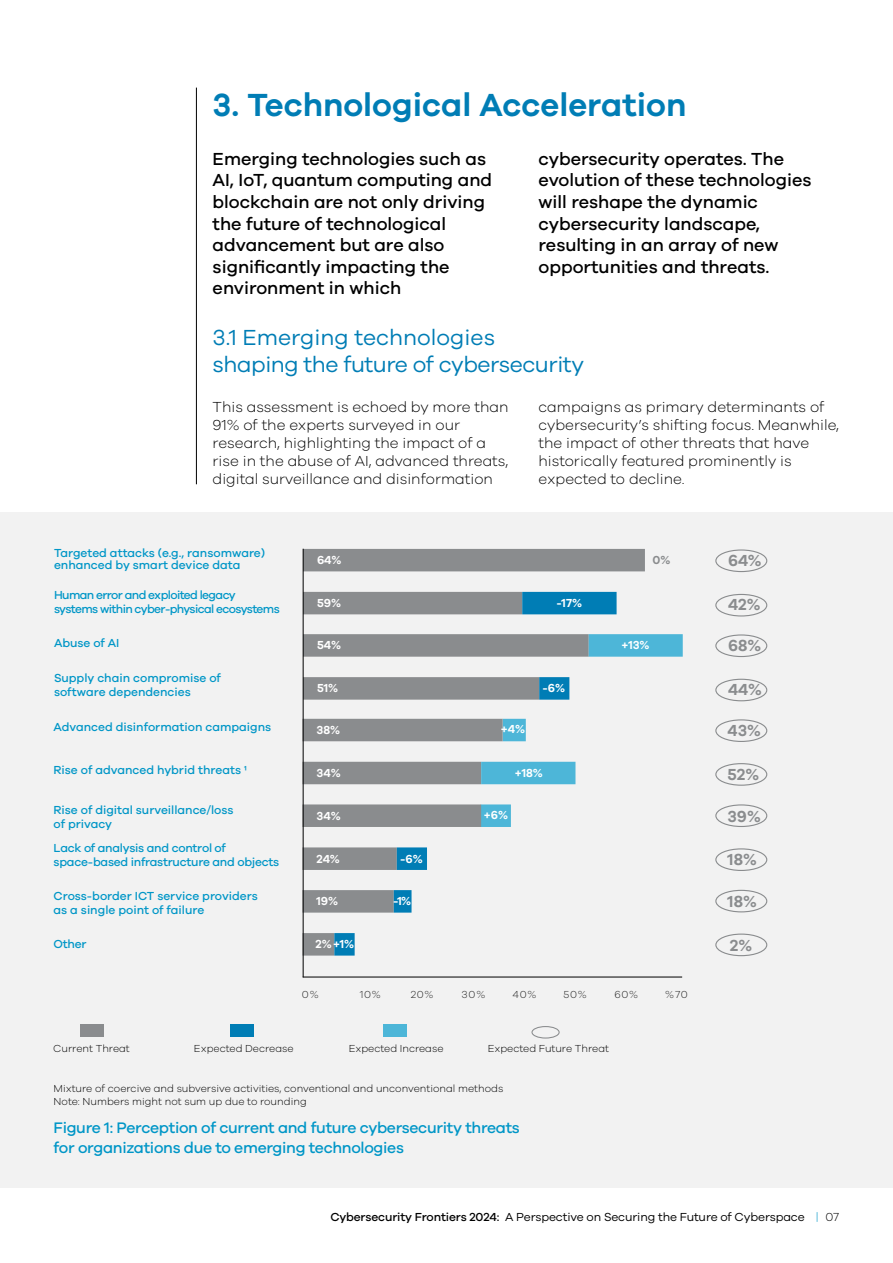
<style>
.page{position:relative;width:893px;height:1263px;background:#fff}
.page>*{position:absolute;margin:0;border:0;box-sizing:border-box;transform-origin:0 0}
.t1{font:600 33px "Galano Grotesque";color:#007db5}
.t2{font:22.5px/27px "Galano Grotesque";letter-spacing:-.02em;color:#007db5}
.t3{font:500 18px/21.6px "Galano Grotesque";color:#000}
.t4{font:600 16.5px "Galano Grotesque";color:#8a8c8e}
.t5{font:500 15.75px/19.8px "Galano Grotesque";letter-spacing:-.02em;color:#0096c7}
.t6{font:300 15px/18px "Galano Grotesque";color:#000}
.t7{font:500 12px/14.4px "Galano Grotesque";color:#0096c7}
.t8{font:500 12px/14.4px "Galano Grotesque";letter-spacing:-.05em;color:#0096c7}
.t9{font:500 12px/14.4px "Galano Grotesque";letter-spacing:-.02em;color:#0096c7}
.t10{font:600 12px "Galano Grotesque";color:#fff}
.t11{font:12px "Galano Grotesque";letter-spacing:-.01em;color:#000}
.t12{font:500 12px "Galano Grotesque";letter-spacing:-.01em;color:#000}
.t13{font:600 12px "Galano Grotesque";color:#8a8c8e}
.t14{font:300 12px "Galano Grotesque";color:#000}
.t15{font:300 12px "Galano Grotesque";color:#0096c7}
.t16{font:300 10.5px/12.6px "Galano Grotesque";color:#000}
.t17{font:300 10.5px "Galano Grotesque";color:#212121}
</style>
<div class="page">
<hr style="left:196px;top:88px;width:1px;height:396px;background:#000">
<div style="left:0;top:512px;width:893px;height:676px;background:#f2f2f2"></div>
<hr style="left:303px;top:977px;width:379px;height:1px;background:#000">
<div style="left:303px;top:592px;width:219px;height:22px;background:#8a8c8e"></div>
<div style="left:303px;top:677px;width:236px;height:23px;background:#8a8c8e"></div>
<div style="left:302px;top:762px;width:179px;height:22px;background:#8a8c8e"></div>
<div style="left:302px;top:847px;width:95px;height:23px;background:#8a8c8e"></div>
<div style="left:302px;top:933px;width:32px;height:22px;background:#8a8c8e"></div>
<div style="left:522px;top:592px;width:95px;height:22px;background:#007db5"></div>
<div style="left:588px;top:634px;width:95px;height:23px;background:#4db6d8"></div>
<div style="left:503px;top:719px;width:23px;height:22px;background:#4db6d8"></div>
<div style="left:481px;top:804px;width:30px;height:23px;background:#4db6d8"></div>
<div style="left:539px;top:677px;width:30px;height:23px;background:#007db5"></div>
<div style="left:481px;top:762px;width:94px;height:22px;background:#4db6d8"></div>
<div style="left:303px;top:549px;width:342px;height:22px;background:#8a8c8e"></div>
<div style="left:303px;top:634px;width:285px;height:23px;background:#8a8c8e"></div>
<div style="left:302px;top:719px;width:201px;height:22px;background:#8a8c8e"></div>
<div style="left:302px;top:804px;width:179px;height:23px;background:#8a8c8e"></div>
<div style="left:302px;top:890px;width:92px;height:23px;background:#8a8c8e"></div>
<div style="left:397px;top:847px;width:30px;height:23px;background:#007db5"></div>
<div style="left:394px;top:890px;width:18px;height:23px;background:#007db5"></div>
<div style="left:334px;top:933px;width:21px;height:22px;background:#007db5"></div>
<hr style="left:303px;top:549px;width:1px;height:428px;background:#000">
<div style="left:80px;top:1024px;width:24px;height:13px;background:#8a8c8e"></div>
<div style="left:230px;top:1024px;width:24px;height:13px;background:#007db5"></div>
<div style="left:383px;top:1024px;width:23px;height:13px;background:#4db6d8"></div>
<div style="left:531px;top:1026px;width:29px;height:12px;border:1px solid #8a8c8e;border-radius:50%"></div>
<div style="left:715px;top:933px;width:52px;height:23px;border:1px solid #8a8c8e;border-radius:50%"></div>
<div style="left:715px;top:890px;width:52px;height:22px;border:1px solid #8a8c8e;border-radius:50%"></div>
<div style="left:715px;top:848px;width:52px;height:23px;border:1px solid #8a8c8e;border-radius:50%"></div>
<div style="left:715px;top:804px;width:52px;height:23px;border:1px solid #8a8c8e;border-radius:50%"></div>
<div style="left:715px;top:763px;width:52px;height:23px;border:1px solid #8a8c8e;border-radius:50%"></div>
<div style="left:715px;top:719px;width:52px;height:23px;border:1px solid #8a8c8e;border-radius:50%"></div>
<div style="left:715px;top:679px;width:52px;height:22px;border:1px solid #8a8c8e;border-radius:50%"></div>
<div style="left:715px;top:634px;width:52px;height:23px;border:1px solid #8a8c8e;border-radius:50%"></div>
<div style="left:715px;top:594px;width:52px;height:22px;border:1px solid #8a8c8e;border-radius:50%"></div>
<div style="left:715px;top:549px;width:52px;height:23px;border:1px solid #8a8c8e;border-radius:50%"></div>
<h1 class="t1" style="left:213px;top:85px;width:475px">3. Technological Acceleration</h1>
<p class="t3" style="left:213px;top:147px;width:281px">Emerging technologies such as<br>AI, IoT, quantum computing and blockchain are not only driving the future of technological advancement but are also significantly impacting the environment in which</p>
<p class="t3" style="left:539px;top:147px;width:274px">cybersecurity operates. The evolution of these technologies will reshape the dynamic cybersecurity landscape, resulting in an array of new opportunities and threats.</p>
<h2 class="t2" style="left:213px;top:323px;width:373px">3.1 Emerging technologies shaping the future of cybersecurity</h2>
<p class="t6" style="left:539px;top:397px;width:302px">campaigns as primary determinants of cybersecurity s’ shifting focus. Meanwhile, the impact of other threats that have historically featured prominently is expected to decline.</p>
<p class="t6" style="left:213px;top:397px;width:297px">This assessment is echoed by more than 91% of the experts surveyed in our research, highlighting the impact of a rise in the abuse of AI, advanced threats, digital surveillance and disinformation</p>
<p class="t7" style="left:54px;top:547px;width:212px;line-height:12px">Targeted attacks g.e( ., ransomware( enhanced by smart device data</p>
<p class="t8" style="left:54px;top:587px;width:227px">Human error and exploited legacy systems within cyber-physical ecosystems</p>
<p class="t7" style="left:54px;top:635px;width:67px">Abuse of AI</p>
<p class="t7" style="left:54px;top:670px;width:168px">Supply chain compromise of software dependencies</p>
<p class="t7" style="left:54px;top:720px;width:219px">Advanced disinformation campaigns</p>
<p class="t7" style="left:54px;top:762px;width:195px">Rise of advanced hybrid threats 1</p>
<p class="t7" style="left:54px;top:802px;width:181px">Rise of digital surveillance/loss of privacy</p>
<p class="t9" style="left:54px;top:840px;width:227px">Lack of analysis and control of space-based infrastructure and objects</p>
<p class="t7" style="left:54px;top:888px;width:206px">Cross-border ICT service providers as a single point of failure</p>
<p class="t7" style="left:54px;top:937px;width:34px">Other</p>
<p class="t10" style="left:317px;top:553px;width:26px">64%</p>
<p class="t10" style="left:317px;top:596px;width:26px">59%</p>
<p class="t10" style="left:317px;top:638px;width:25px">54%</p>
<p class="t10" style="left:317px;top:681px;width:23px">51%</p>
<p class="t10" style="left:317px;top:722px;width:25px">38%</p>
<p class="t10" style="left:317px;top:765px;width:26px">34%</p>
<p class="t10" style="left:317px;top:808px;width:26px">34%</p>
<p class="t10" style="left:317px;top:851px;width:25px">24%</p>
<p class="t10" style="left:317px;top:894px;width:23px">19%</p>
<p class="t10" style="left:315px;top:937px;width:40px">2%+1%</p>
<p class="t10" style="left:400px;top:851px;width:24px">-6%</p>
<p class="t10" style="left:393px;top:894px;width:20px">-1%</p>
<p class="t17" style="left:302px;top:988px;width:18px">0%</p>
<p class="t17" style="left:360px;top:988px;width:23px">10%</p>
<p class="t17" style="left:411px;top:988px;width:24px">20%</p>
<p class="t16" style="left:53px;top:1042px;width:78px">Current Threat</p>
<p class="t16" style="left:194px;top:1042px;width:101px">Expected Decrease</p>
<p class="t16" style="left:349px;top:1042px;width:96px">Expected Increase</p>
<p class="t10" style="left:556px;top:596px;width:27px">-17%</p>
<p class="t10" style="left:501px;top:722px;width:26px">+4%</p>
<p class="t10" style="left:543px;top:681px;width:24px">-6%</p>
<p class="t10" style="left:515px;top:765px;width:30px">+18%</p>
<p class="t10" style="left:484px;top:807px;width:26px">+6%</p>
<p class="t13" style="left:653px;top:553px;width:19px">0%</p>
<p class="t10" style="left:621px;top:638px;width:30px">+13%</p>
<p class="t17" style="left:462px;top:988px;width:25px">30%</p>
<p class="t17" style="left:512px;top:988px;width:26px">40%</p>
<p class="t17" style="left:563px;top:988px;width:25px">50%</p>
<p class="t17" style="left:614px;top:988px;width:25px">60%</p>
<p class="t17" style="left:665px;top:988px;width:24px">%70</p>
<p class="t16" style="left:488px;top:1042px;width:123px">Expected Future Threat</p>
<p class="t16" style="left:54px;top:1082px;width:451px">Mixture of coercive and subversive activities, conventional and unconventional methods<br>Note: Numbers might not sum up due to rounding</p>
<p class="t5" style="left:54px;top:1117px;width:468px">Figure 1: Perception of current and future cybersecurity threats for organizations due to emerging technologies</p>
<p class="t4" style="left:728px;top:550px;width:35px">64%</p>
<p class="t4" style="left:728px;top:594px;width:34px">42%</p>
<p class="t4" style="left:728px;top:636px;width:35px">68%</p>
<p class="t4" style="left:728px;top:679px;width:35px">44%</p>
<p class="t4" style="left:728px;top:720px;width:35px">43%</p>
<p class="t4" style="left:728px;top:764px;width:33px">52%</p>
<p class="t4" style="left:728px;top:806px;width:35px">39%</p>
<p class="t4" style="left:728px;top:850px;width:31px">18%</p>
<p class="t4" style="left:728px;top:891px;width:31px">18%</p>
<p class="t4" style="left:730px;top:935px;width:24px">2%</p>
<p class="t11" style="left:505px;top:1210px;width:301px">A Perspective on Securing the Future of Cyberspace</p>
<p class="t12" style="left:330px;top:1210px;width:171px">Cybersecurity Frontiers 2024:</p>
<p class="t15" style="left:816px;top:1210px;width:4px">|</p>
<p class="t14" style="left:825px;top:1210px;width:15px">07</p>
</div>
